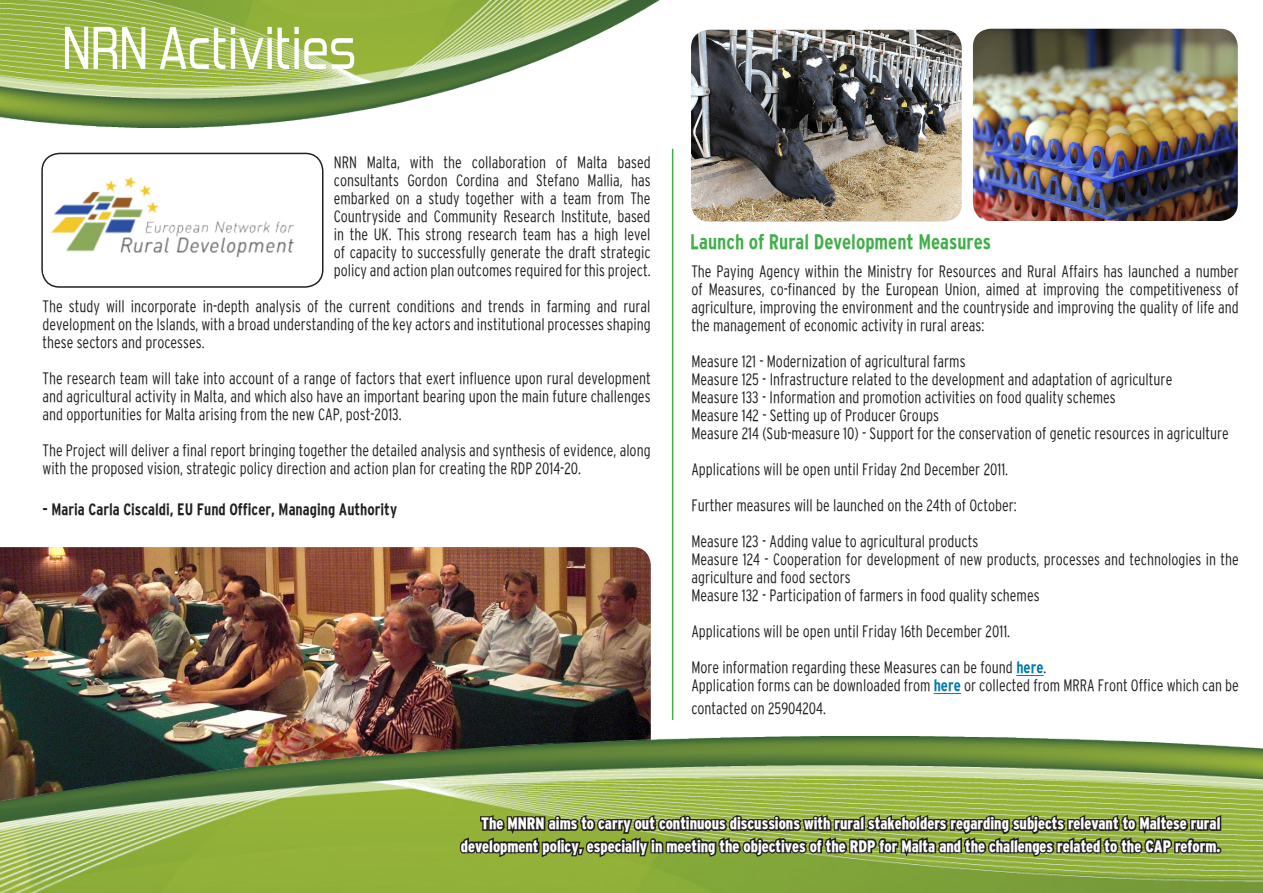
<style>
.page{position:relative;width:1263px;height:893px;background:#fff}
.page>*{position:absolute;margin:0;border:0;box-sizing:border-box;transform-origin:0 0}
.bodytext{font:60px "Forgotten Futurist Rg";color:#fff;scale:.95 1}
.bodytext-2{font:700 21px "Malt Interstate Cond";color:#40ae49;scale:.95 1}
.bodytext-3{font:300 16.5px/18px "Maltinterstate Cond";color:#231f20;text-align:justify;scale:.95 1}
.bodytext-4{font:900 16.5px "Malt Interstate Cond";color:#fff;scale:.95 1}
.bodytext-5{font:700 16.5px "Malt Interstate Cond";color:#231f20;scale:.95 1}
.s1{font-family:"Malt Interstate Cond";font-weight:700;color:#007aa9}
</style>
<div class="page">
<img style="left:0;top:547px;width:651px;height:189px">
<img style="left:0;top:736px;width:1263px;height:157px">
<svg style="left:1016px;top:675px;width:28px;height:1px"></svg>
<svg style="left:934px;top:693px;width:27px;height:1px"></svg>
<hr style="left:672px;top:149px;width:1px;height:571px;background:#40ae49">
<img style="left:0;top:0;width:711px;height:128px">
<div style="left:41px;top:153px;width:282px;height:135px;border:2px solid #231f20;border-radius:18px"></div>
<img style="left:51px;top:177px;width:243px;height:81px">
<img style="left:973px;top:29px;width:265px;height:192px">
<img style="left:691px;top:30px;width:271px;height:192px">
<svg style="left:458px;top:793px;width:766px;height:100px;background:#7a903e"></svg>
<p class="bodytext" style="left:62px;top:12px;width:311px">NRN Activities</p>
<p class="bodytext-3" style="left:334px;top:153px;width:335px">NRN Malta, with the collaboration of Malta based consultants Gordon Cordina and Stefano Mallia, has embarked on a study together with a team from The Countryside and Community Research Institute, based in the UK. This strong research team has a high level of capacity to successfully generate the draft strategic policy and action plan outcomes required for this project.</p>
<p class="bodytext-3" style="left:43px;top:297px;width:642px">The study will incorporate in-depth analysis of the current conditions and trends in farming and rural development on the Islands, with a broad understanding of the key actors and institutional processes shaping these sectors and processes.</p>
<p class="bodytext-3" style="left:43px;top:369px;width:642px">The research team will take into account of a range of factors that exert influence upon rural development and agricultural activity in Malta, and which also have an important bearing upon the main future challenges and opportunities for Malta arising from the new CAP, post-2013.</p>
<p class="bodytext-3" style="left:43px;top:441px;width:642px">The Project will deliver a final report bringing together the detailed analysis and synthesis of evidence, along with the proposed vision, strategic policy direction and action plan for creating the RDP 2014-20.</p>
<p class="bodytext-5" style="left:43px;top:500px;width:375px">- Maria Carla Ciscaldi, EU Fund Officer, Managing Authority</p>
<p class="bodytext-2" style="left:690px;top:230px;width:318px">Launch of Rural Development Measures</p>
<p class="bodytext-3" style="left:691px;top:262px;width:578px">The Paying Agency within the Ministry for Resources and Rural Affairs has launched a number of Measures, co-financed by the European Union, aimed at improving the competitiveness of agriculture, improving the environment and the countryside and improving the quality of life and the management of economic activity in rural areas:</p>
<p class="bodytext-3" style="left:691px;top:352px;width:290px">Measure 121 - Modernization of agricultural farms</p>
<p class="bodytext-3" style="left:691px;top:370px;width:508px">Measure 125 - Infrastructure related to the development and adaptation of agriculture</p>
<p class="bodytext-3" style="left:691px;top:388px;width:448px">Measure 133 - Information and promotion activities on food quality schemes</p>
<p class="bodytext-3" style="left:691px;top:406px;width:262px">Measure 142 - Setting up of Producer Groups</p>
<p class="bodytext-3" style="left:691px;top:424px;width:567px">Measure 214 (Sub-measure 10) - Support for the conservation of genetic resources in agriculture</p>
<p class="bodytext-3" style="left:691px;top:460px;width:335px">Applications will be open until Friday 2nd December 2011.</p>
<p class="bodytext-3" style="left:691px;top:496px;width:344px">Further measures will be launched on the 24th of October:</p>
<p class="bodytext-3" style="left:691px;top:532px;width:303px">Measure 123 - Adding value to agricultural products</p>
<p class="bodytext-3" style="left:691px;top:550px;width:578px">Measure 124 - Cooperation for development of new products, processes and technologies in the agriculture and food sectors</p>
<p class="bodytext-3" style="left:691px;top:586px;width:368px">Measure 132 - Participation of farmers in food quality schemes</p>
<p class="bodytext-3" style="left:691px;top:622px;width:337px">Applications will be open until Friday 16th December 2011.</p>
<p class="bodytext-3" style="left:691px;top:658px;width:375px">More information regarding these Measures can be found <span class="s1">here</span>.</p>
<p class="bodytext-3" style="left:691px;top:674px;width:578px;line-height:22.5px">Application forms can be downloaded from <span class="s1">here</span> or collected from MRRA Front Office which can be contacted on 25904204.</p>
<p class="bodytext-4" style="left:481px;top:814px;width:780px">The MNRN aims to carry out continuous discussions with rural stakeholders regarding subjects relevant to Maltese rural</p>
<p class="bodytext-4" style="left:461px;top:837px;width:801px">development policy, especially in meeting the objectives of the RDP for Malta and the challenges related to the CAP reform.</p>
</div>
